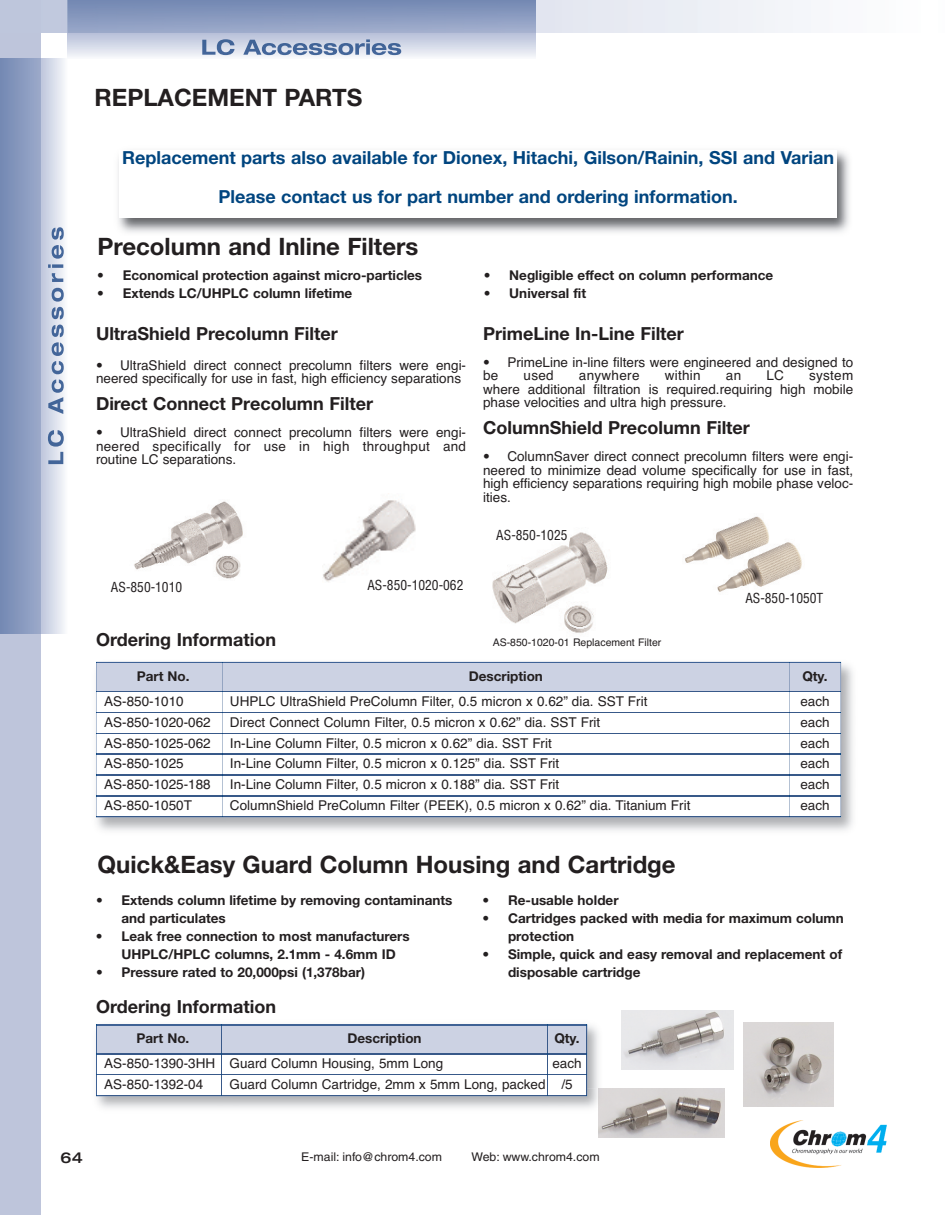
<style>
.page{position:relative;width:945px;height:1215px;background:#fff}
.page>*{position:absolute;margin:0;border:0;box-sizing:border-box;transform-origin:0 0}
.t1{font:700 24px "Helvetica Neue";color:#231f20}
.t2{font:700 18px "Helvetica Neue";color:#231f20}
.t3{font:700 18px/39px "Helvetica Neue";color:#01457f;text-align:center}
.t4{font:500 expanded 15px "Helvetica Neue";color:#231f20}
.t5{font:13.5px/13.5px "Helvetica";color:#231f20;text-align:justify}
.t6{font:700 13.5px/18px "Helvetica Neue";color:#231f20}
.t7{font:condensed 13.5px "Helvetica";color:#231f20}
.t8{font:13.5px "Helvetica";letter-spacing:.02em;color:#231f20}
.t9{font:condensed 12px "Helvetica";color:#231f20;scale:1.25 1}
.t10{font:10.5px "Helvetica";color:#231f20}
.s1{font-family:"Helvetica Neue";font-weight:700}
</style>
<div class="page">
<img style="left:770px;top:1121px;width:117px;height:46px">
<div style="left:0;top:0;width:40px;height:1215px;background:#bec5db"></div>
<img style="left:40px;top:0;width:28px;height:32px">
<img style="left:0;top:59px;width:65px;height:574px">
<img style="left:48px;top:227px;width:16px;height:237px">
<img style="left:202px;top:39px;width:199px;height:16px">
<div style="left:96px;top:662px;width:126px;height:29px;background:#ccd2e3"></div>
<div style="left:222px;top:662px;width:567px;height:29px;background:#ccd2e3"></div>
<div style="left:789px;top:662px;width:52px;height:29px;background:#ccd2e3"></div>
<img style="left:222px;top:663px;width:1px;height:154px">
<img style="left:789px;top:663px;width:1px;height:154px">
<img style="left:97px;top:691px;width:743px;height:1px">
<img style="left:97px;top:712px;width:743px;height:1px">
<img style="left:97px;top:733px;width:743px;height:1px">
<img style="left:97px;top:754px;width:743px;height:1px">
<img style="left:97px;top:775px;width:743px;height:1px">
<img style="left:97px;top:796px;width:743px;height:1px">
<img style="left:323px;top:500px;width:93px;height:82px">
<img style="left:492px;top:532px;width:116px;height:101px">
<img style="left:685px;top:516px;width:117px;height:76px">
<img style="left:134px;top:501px;width:109px;height:78px">
<img style="left:118px;top:150px;width:732px;height:83px">
<div style="left:119px;top:150px;width:718px;height:67px;background:#fff"></div>
<img style="left:621px;top:1010px;width:113px;height:60px">
<div style="left:744px;top:1023px;width:90px;height:84px;background:#dad7d7"></div>
<img style="left:759px;top:1037px;width:63px;height:60px">
<img style="left:598px;top:1089px;width:127px;height:48px">
<img style="left:97px;top:1024px;width:510px;height:91px">
<img style="left:97px;top:1096px;width:489px;height:1px">
<div style="left:96px;top:1025px;width:126px;height:29px;background:#ccd2e3"></div>
<div style="left:222px;top:1025px;width:325px;height:29px;background:#ccd2e3"></div>
<div style="left:547px;top:1025px;width:40px;height:29px;background:#ccd2e3"></div>
<div style="left:96px;top:1054px;width:126px;height:21px;background:#fff"></div>
<div style="left:222px;top:1054px;width:325px;height:21px;background:#fff"></div>
<div style="left:547px;top:1054px;width:40px;height:21px;background:#fff"></div>
<div style="left:96px;top:1075px;width:126px;height:21px;background:#fff"></div>
<div style="left:222px;top:1075px;width:325px;height:21px;background:#fff"></div>
<div style="left:547px;top:1075px;width:40px;height:21px;background:#fff"></div>
<img style="left:97px;top:1025px;width:489px;height:1px">
<img style="left:97px;top:1054px;width:489px;height:1px">
<svg style="left:96px;top:1025px;width:1px;height:72px"></svg>
<svg style="left:547px;top:1025px;width:1px;height:72px"></svg>
<svg style="left:586px;top:1025px;width:1px;height:72px"></svg>
<h1 class="t1" style="left:94px;top:89px;width:269px">REPLACEMENT PARTS</h1>
<h2 class="t3" style="left:122px;top:140px;width:713px">Replacement parts also available for Dionex, Hitachi, Gilson/Rainin, SSI and Varian<br>Please contact us for part number and ordering information.</h2>
<h1 class="t1" style="left:98px;top:238px;width:322px">Precolumn and Inline Filters</h1>
<p class="t6" style="left:97px;top:267px;width:326px">• Economical protection against micro-particles</p>
<p class="t6" style="left:97px;top:285px;width:257px">• Extends LC/UHPLC column lifetime</p>
<h2 class="t2" style="left:96px;top:327px;width:243px">UltraShield Precolumn Filter</h2>
<p class="t5" style="left:96px;top:358px;width:372px"><span class="s1">•</span> UltraShield direct connect precolumn filters were engi&shy;neered specifically for use in fast, high efficiency separations</p>
<h2 class="t2" style="left:96px;top:397px;width:279px">Direct Connect Precolumn Filter</h2>
<p class="t5" style="left:96px;top:426px;width:372px"><span class="s1">•</span> UltraShield direct connect precolumn filters were engi&shy;neered specifically for use in high throughput and routine LC separations.</p>
<p class="t7" style="left:111px;top:579px;width:73px">AS-850-1010</p>
<h2 class="t2" style="left:96px;top:633px;width:182px">Ordering Information</h2>
<p class="t7" style="left:367px;top:577px;width:97px">AS-850-1020-062</p>
<p class="t6" style="left:484px;top:267px;width:291px">• Negligible effect on column performance</p>
<p class="t6" style="left:484px;top:285px;width:104px">• Universal fit</p>
<h2 class="t2" style="left:483px;top:327px;width:202px">PrimeLine In-Line Filter</h2>
<p class="t5" style="left:483px;top:355px;width:372px"><span class="s1">•</span> PrimeLine in-line filters were engineered and designed to be</p>
<p class="t5" style="left:524px;top:369px;width:32px">used</p>
<p class="t8" style="left:579px;top:368px;width:62px">anywhere</p>
<p class="t5" style="left:665px;top:369px;width:38px">within</p>
<p class="t5" style="left:726px;top:369px;width:17px">an</p>
<p class="t5" style="left:766px;top:369px;width:19px">LC</p>
<p class="t5" style="left:483px;top:369px;width:372px;text-indent:326px">system where additional filtration is required.requiring high mobile phase velocities and ultra high pressure.</p>
<h2 class="t2" style="left:483px;top:421px;width:268px">ColumnShield Precolumn Filter</h2>
<p class="t5" style="left:483px;top:450px;width:372px"><span class="s1">•</span> ColumnSaver direct connect precolumn filters were engi&shy;neered to minimize dead volume specifically for use in fast, high efficiency separations requiring high mobile phase veloc&shy;ities.</p>
<p class="t7" style="left:496px;top:527px;width:73px">AS-850-1025</p>
<p class="t10" style="left:493px;top:637px;width:170px">AS-850-1020-01 Replacement Filter</p>
<p class="t7" style="left:745px;top:591px;width:79px">AS-850-1050T</p>
<p class="t6" style="left:137px;top:668px;width:54px">Part No.</p>
<p class="t6" style="left:469px;top:668px;width:76px">Description</p>
<p class="t6" style="left:802px;top:668px;width:27px">Qty.</p>
<p class="t5" style="left:104px;top:694px;width:81px">AS-850-1010</p>
<p class="t5" style="left:230px;top:694px;width:419px">UHPLC UltraShield PreColumn Filter, 0.5 micron x 0.62” dia. SST Frit</p>
<p class="t5" style="left:800px;top:694px;width:31px">each</p>
<p class="t5" style="left:104px;top:715px;width:108px">AS-850-1020-062</p>
<p class="t5" style="left:230px;top:715px;width:372px">Direct Connect Column Filter, 0.5 micron x 0.62” dia. SST Frit</p>
<p class="t5" style="left:800px;top:715px;width:31px">each</p>
<p class="t5" style="left:104px;top:736px;width:108px">AS-850-1025-062</p>
<p class="t5" style="left:230px;top:736px;width:323px">In-Line Column Filter, 0.5 micron x 0.62” dia. SST Frit</p>
<p class="t5" style="left:800px;top:736px;width:31px">each</p>
<p class="t5" style="left:104px;top:757px;width:81px">AS-850-1025</p>
<p class="t5" style="left:230px;top:757px;width:331px">In-Line Column Filter, 0.5 micron x 0.125” dia. SST Frit</p>
<p class="t5" style="left:800px;top:757px;width:31px">each</p>
<p class="t5" style="left:104px;top:778px;width:108px">AS-850-1025-188</p>
<p class="t5" style="left:230px;top:778px;width:331px">In-Line Column Filter, 0.5 micron x 0.188” dia. SST Frit</p>
<p class="t5" style="left:800px;top:778px;width:31px">each</p>
<p class="t5" style="left:104px;top:799px;width:89px">AS-850-1050T</p>
<p class="t5" style="left:230px;top:799px;width:462px">ColumnShield PreColumn Filter (PEEK), 0.5 micron x 0.62” dia. Titanium Frit</p>
<p class="t5" style="left:800px;top:799px;width:31px">each</p>
<h1 class="t1" style="left:98px;top:856px;width:580px">Quick&amp;Easy Guard Column Housing and Cartridge</h1>
<p class="t6" style="left:122px;top:893px;width:332px;text-indent:-26px">• Extends column lifetime by removing contaminants and particulates</p>
<p class="t6" style="left:122px;top:929px;width:290px;text-indent:-26px">• Leak free connection to most manufacturers<br>UHPLC/HPLC columns, 2.1mm - 4.6mm ID</p>
<p class="t6" style="left:96px;top:965px;width:271px">• Pressure rated to 20,000psi (1,378bar)</p>
<h2 class="t2" style="left:96px;top:1000px;width:182px">Ordering Information</h2>
<p class="t6" style="left:483px;top:893px;width:138px">• Re-usable holder</p>
<p class="t6" style="left:508px;top:911px;width:337px;text-indent:-26px">• Cartridges packed with media for maximum column protection</p>
<p class="t6" style="left:508px;top:947px;width:336px;text-indent:-26px">• Simple, quick and easy removal and replacement of disposable cartridge</p>
<p class="t6" style="left:136px;top:1030px;width:54px">Part No.</p>
<p class="t6" style="left:347px;top:1030px;width:76px">Description</p>
<p class="t6" style="left:554px;top:1030px;width:27px">Qty.</p>
<p class="t5" style="left:104px;top:1057px;width:341px">AS-850-1390-3HH Guard Column Housing, 5mm Long</p>
<p class="t5" style="left:552px;top:1057px;width:31px">each</p>
<p class="t5" style="left:104px;top:1078px;width:101px">AS-850-1392-04</p>
<p class="t5" style="left:229px;top:1078px;width:345px">Guard Column Cartridge, 2mm x 5mm Long, packed /5</p>
<p class="t4" style="left:61px;top:1152px;width:24px">64</p>
<p class="t9" style="left:301px;top:1152px;width:114px">E-mail: info@chrom4.com</p>
<p class="t9" style="left:472px;top:1152px;width:104px">Web: www.chrom4.com</p>
</div>
